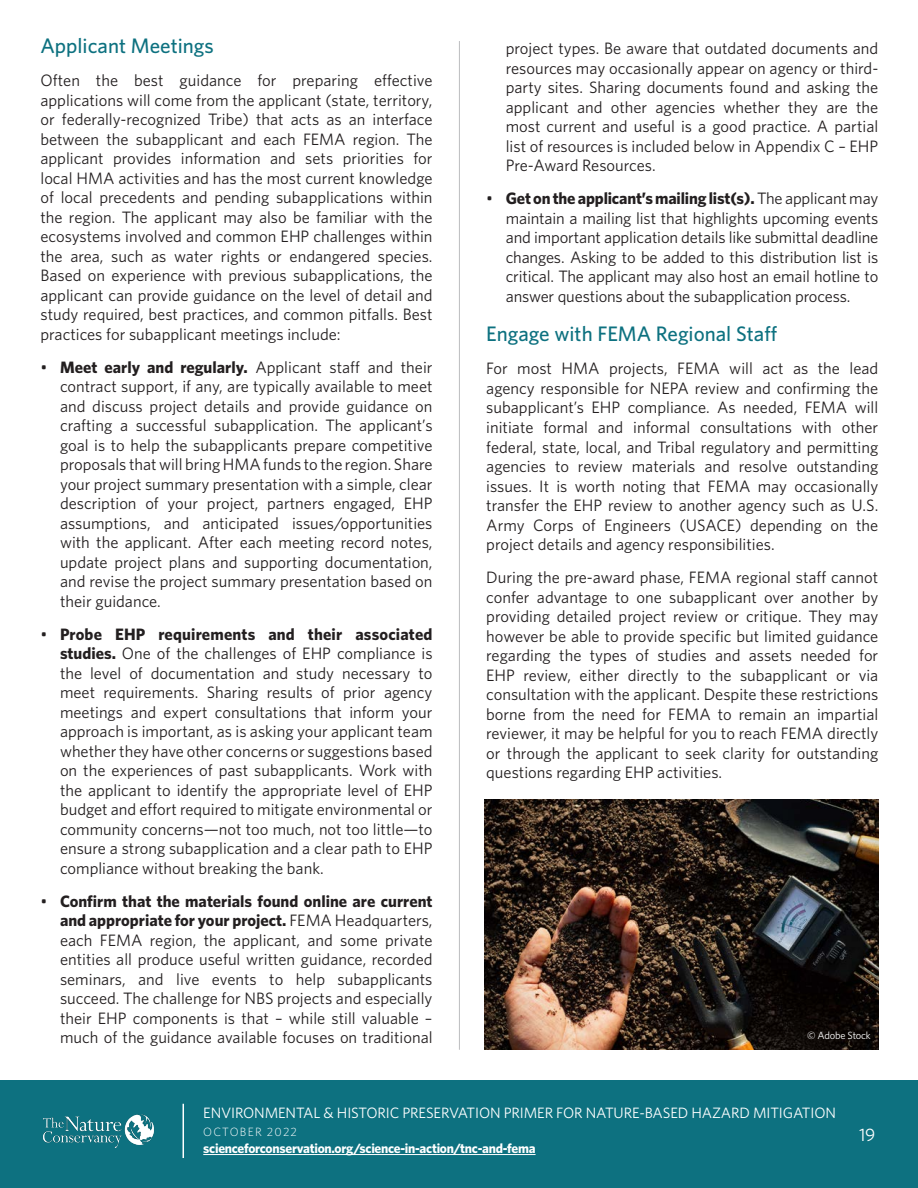
<style>
.page{position:relative;width:918px;height:1188px;background:#fff}
.page>*{position:absolute;margin:0;border:0;box-sizing:border-box;transform-origin:0 0}
.t1{font:500 21px "Whitney";color:#0d7180}
.t2{font:18px "Whitney";color:#fff}
.t3{font:16.5px/19.5px "Whitney";color:#231f20;text-align:justify}
.t4{font:15px "Whitney";letter-spacing:-.01em;color:#fff}
.t5{font:700 13.5px "Whitney";letter-spacing:-.02em;color:#fff}
.t6{font:300 12px "Whitney";letter-spacing:.1em;color:#fff}
.t7{font:10.5px "Whitney";letter-spacing:-.02em;color:#fff}
.s1{font-weight:700}
</style>
<div class="page">
<div style="left:0;top:1080px;width:918px;height:108px;background:#0d7180"></div>
<img style="left:43px;top:1115px;width:111px;height:32px">
<hr style="left:183px;top:1104px;width:1px;height:54px;background:#fff">
<hr style="left:203px;top:1154px;width:333px;height:1px;background:#fff">
<hr style="left:459px;top:41px;width:1px;height:1009px;background:#bcbdc0">
<img style="left:485px;top:799px;width:393px;height:250px">
<p class="t1" style="left:40px;top:33px;width:175px">Applicant Meetings</p>
<p class="t3" style="left:40px;top:70px;width:394px">Often the best guidance for preparing effective applications will come from the applicant (state, territory, or federally-recognized Tribe) that acts as an interface between the subapplicant and each FEMA region. The applicant provides information and sets priorities for local HMA activities and has the most current knowledge of local precedents and pending subapplications within the region. The applicant may also be familiar with the ecosystems involved and common EHP challenges within the area, such as water rights or endangered species.<br>Based on experience with previous subapplications, the applicant can provide guidance on the level of detail and study required, best practices, and common pitfalls. Best practices for subapplicant meetings include:</p>
<p class="t3" style="left:60px;top:357px;width:374px;text-indent:-20px">• <span class="s1">Meet early and regularly.</span> Applicant staff and their contract support, if any, are typically available to meet and discuss project details and provide guidance on crafting a successful subapplication. The applicant’s goal is to help the subapplicants prepare competitive proposals that will bring HMA funds to the region. Share your project summary presentation with a simple, clear description of your project, partners engaged, EHP assumptions, and anticipated issues/opportunities with the applicant. After each meeting record notes, update project plans and supporting documentation, and revise the project summary presentation based on their guidance.</p>
<p class="t3" style="left:60px;top:624px;width:374px;text-indent:-20px">• <span class="s1">Probe EHP requirements and their associated studies.</span> One of the challenges of EHP compliance is the level of documentation and study necessary to meet requirements. Sharing results of prior agency meetings and expert consultations that inform your approach is important, as is asking your applicant team whether they have other concerns or suggestions based on the experiences of past subapplicants. Work with the applicant to identify the appropriate level of EHP budget and effort required to mitigate environmental or community concerns—not too much, not too little—to ensure a strong subapplication and a clear path to EHP compliance without breaking the bank.</p>
<p class="t3" style="left:60px;top:891px;width:374px;text-indent:-20px">• <span class="s1">Confirm that the materials found online are current and appropriate for your project.</span> FEMA Headquarters, each FEMA region, the applicant, and some private entities all produce useful written guidance, recorded seminars, and live events to help subapplicants succeed. The challenge for NBS projects and especially their EHP components is that – while still valuable – much of the guidance available focuses on traditional</p>
<p class="t3" style="left:506px;top:38px;width:374px">project types. Be aware that outdated documents and resources may occasionally appear on agency or third&shy;party sites. Sharing documents found and asking the applicant and other agencies whether they are the most current and useful is a good practice. A partial list of resources is included below in Appendix C – EHP Pre-Award Resources.</p>
<p class="t3" style="left:506px;top:188px;width:374px;text-indent:-20px">• <span class="s1">Get on the applicant’s mailing list(s).</span> The applicant may maintain a mailing list that highlights upcoming events and important application details like submittal deadline changes. Asking to be added to this distribution list is critical. The applicant may also host an email hotline to answer questions about the subapplication process.</p>
<p class="t1" style="left:486px;top:322px;width:293px">Engage with FEMA Regional Staff</p>
<p class="t3" style="left:486px;top:359px;width:394px">For most HMA projects, FEMA will act as the lead agency responsible for NEPA review and confirming the subapplicant’s EHP compliance. As needed, FEMA will initiate formal and informal consultations with other federal, state, local, and Tribal regulatory and permitting agencies to review materials and resolve outstanding issues. It is worth noting that FEMA may occasionally transfer the EHP review to another agency such as U.S.<br>Army Corps of Engineers (USACE) depending on the project details and agency responsibilities.</p>
<p class="t3" style="left:486px;top:567px;width:394px">During the pre-award phase, FEMA regional staff cannot confer advantage to one subapplicant over another by providing detailed project review or critique. They may however be able to provide specific but limited guidance regarding the types of studies and assets needed for EHP review, either directly to the subapplicant or via consultation with the applicant. Despite these restrictions borne from the need for FEMA to remain an impartial reviewer, it may be helpful for you to reach FEMA directly or through the applicant to seek clarity for outstanding questions regarding EHP activities.</p>
<p class="t7" style="left:807px;top:1028px;width:65px">© Adobe Stock</p>
<p class="t4" style="left:203px;top:1103px;width:634px">ENVIRONMENTAL &amp; HISTORIC PRESERVATION PRIMER FOR NATURE-BASED HAZARD MITIGATION</p>
<p class="t6" style="left:203px;top:1124px;width:95px">OCTOBER 2022</p>
<p class="t5" style="left:203px;top:1140px;width:334px">scienceforconservation.org/science-in-action/tnc-and-fema</p>
<p class="t2" style="left:859px;top:1123px;width:18px">19</p>
</div>
